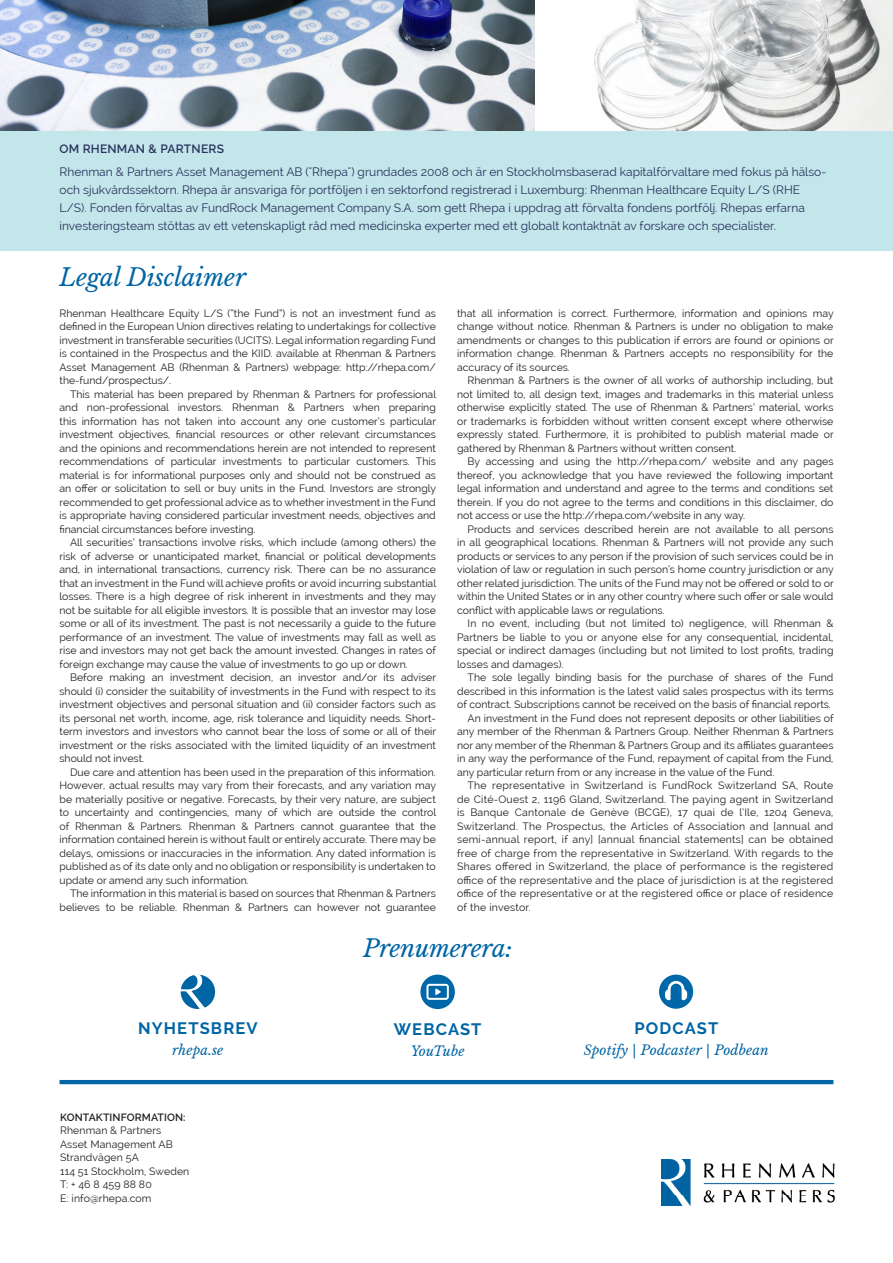
<style>
.page{position:relative;width:893px;height:1263px;background:#fff}
.page>*{position:absolute;margin:0;border:0;box-sizing:border-box;transform-origin:0 0}
.t1{font:italic 24px "Libre Baskerville";letter-spacing:-.005em;color:#0065a4}
.t2{font:700 16.5px "Raleway";letter-spacing:.07em;color:#0065a4}
.t3{font:italic 13.5px "Libre Baskerville";letter-spacing:.01em;color:#0065a4}
.t4{font:italic 13.5px "Libre Baskerville";letter-spacing:-.025em;color:#0065a4}
.t5{font:12px/18px "Raleway";color:#29325e}
.t6{font:600 12px "Raleway";letter-spacing:.02em;color:#29325e}
.Brödtext_7pt_Legal_Discl__Indrag{font:10.5px/13.5px "Raleway";color:#231f20;text-align:justify}
.Brödtext_7_pt_Legal_Disclaimer_ej_indrag{font:10.5px/13.5px "Raleway";color:#231f20;text-align:justify}
.t7{font:600 10.5px "Raleway";letter-spacing:.01em;color:#231f20}
</style>
<div class="page">
<div style="left:0;top:98px;width:893px;height:153px;background:#c3e6ea"></div>
<img style="left:0;top:0;width:893px;height:130px">
<hr style="left:60px;top:1080px;width:773px;height:4px;background:#0065a4">
<img style="left:662px;top:1159px;width:172px;height:46px">
<svg style="left:181px;top:974px;width:34px;height:35px"></svg>
<div style="left:659px;top:974px;width:34px;height:35px;background:#0068a8;border-radius:50%"></div>
<svg style="left:665px;top:981px;width:22px;height:19px"></svg>
<div style="left:420px;top:974px;width:35px;height:35px;background:#0068a8;border-radius:50%"></div>
<svg style="left:426px;top:984px;width:23px;height:16px"></svg>
<p class="t6" style="left:60px;top:142px;width:166px">OM RHENMAN &amp; PARTNERS</p>
<p class="t5" style="left:60px;top:162px;width:768px">Rhenman &amp; Partners Asset Management AB ("Rhepa") grundades 2008 och är en Stockholmsbaserad kapitalförvaltare med fokus på hälso&shy;och sjukvårdssektorn. Rhepa är ansvariga för portföljen i en sektorfond registrerad i Luxemburg: Rhenman Healthcare Equity L/S (RHE L/S). Fonden förvaltas av FundRock Management Company S.A. som gett Rhepa i uppdrag att förvalta fondens portfölj. Rhepas erfarna investeringsteam stöttas av ett vetenskapligt råd med medicinska experter med ett globalt kontaktnät av forskare och specialister.</p>
<p class="t1" style="left:60px;top:263px;width:188px">Legal Disclaimer</p>
<p class="Brödtext_7_pt_Legal_Disclaimer_ej_indrag" style="left:60px;top:306px;width:378px">Rhenman Healthcare Equity L/S (“the Fund”) is not an investment fund as defined in the European Union directives relating to undertakings for collective investment in transferable securities (UCITS). Legal information regarding Fund is contained in the Prospectus and the KIID. available at Rhenman &amp; Partners Asset Management AB (Rhenman &amp; Partners) webpage: http://rhepa.com/ the-fund/prospectus/.</p>
<p class="Brödtext_7pt_Legal_Discl__Indrag" style="left:60px;top:387px;width:378px;text-indent:10px">This material has been prepared by Rhenman &amp; Partners for professional and non-professional investors. Rhenman &amp; Partners when preparing this information has not taken into account any one customer’s particular investment objectives, financial resources or other relevant circumstances and the opinions and recommendations herein are not intended to represent recommendations of particular investments to particular customers. This material is for informational purposes only and should not be construed as an offer or solicitation to sell or buy units in the Fund. Investors are strongly recommended to get professional advice as to whether investment in the Fund is appropriate having considered particular investment needs, objectives and financial circumstances before investing.</p>
<p class="Brödtext_7pt_Legal_Discl__Indrag" style="left:60px;top:536px;width:378px;text-indent:10px">All securities’ transactions involve risks, which include (among others) the risk of adverse or unanticipated market, financial or political developments and, in international transactions, currency risk. There can be no assurance that an investment in the Fund will achieve profits or avoid incurring substantial losses. There is a high degree of risk inherent in investments and they may not be suitable for all eligible investors. It is possible that an investor may lose some or all of its investment. The past is not necessarily a guide to the future performance of an investment. The value of investments may fall as well as rise and investors may not get back the amount invested. Changes in rates of foreign exchange may cause the value of investments to go up or down.</p>
<p class="Brödtext_7pt_Legal_Discl__Indrag" style="left:60px;top:671px;width:378px;text-indent:10px">Before making an investment decision, an investor and/or its adviser should (i) consider the suitability of investments in the Fund with respect to its investment objectives and personal situation and (ii) consider factors such as its personal net worth, income, age, risk tolerance and liquidity needs. Short&shy;term investors and investors who cannot bear the loss of some or all of their investment or the risks associated with the limited liquidity of an investment should not invest.</p>
<p class="Brödtext_7pt_Legal_Discl__Indrag" style="left:60px;top:765px;width:378px;text-indent:10px">Due care and attention has been used in the preparation of this information.<br>However, actual results may vary from their forecasts, and any variation may be materially positive or negative. Forecasts, by their very nature, are subject to uncertainty and contingencies, many of which are outside the control of Rhenman &amp; Partners. Rhenman &amp; Partners cannot guarantee that the information contained herein is without fault or entirely accurate. There may be delays, omissions or inaccuracies in the information. Any dated information is published as of its date only and no obligation or responsibility is undertaken to update or amend any such information.</p>
<p class="Brödtext_7pt_Legal_Discl__Indrag" style="left:60px;top:887px;width:378px;text-align:right">The information in this material is based on sources that Rhenman &amp; Partners believes to be reliable. Rhenman &amp; Partners can however not guarantee</p>
<p class="Brödtext_7pt_Legal_Discl__Indrag" style="left:457px;top:306px;width:378px">that all information is correct. Furthermore, information and opinions may change without notice. Rhenman &amp; Partners is under no obligation to make amendments or changes to this publication if errors are found or opinions or information change. Rhenman &amp; Partners accepts no responsibility for the accuracy of its sources.</p>
<p class="Brödtext_7pt_Legal_Discl__Indrag" style="left:457px;top:374px;width:378px;text-indent:10px">Rhenman &amp; Partners is the owner of all works of authorship including, but not limited to, all design text, images and trademarks in this material unless otherwise explicitly stated. The use of Rhenman &amp; Partners’ material, works or trademarks is forbidden without written consent except where otherwise expressly stated. Furthermore, it is prohibited to publish material made or gathered by Rhenman &amp; Partners without written consent.</p>
<p class="Brödtext_7pt_Legal_Discl__Indrag" style="left:457px;top:455px;width:378px;text-indent:10px">By accessing and using the http://rhepa.com/ website and any pages thereof, you acknowledge that you have reviewed the following important legal information and understand and agree to the terms and conditions set therein. If you do not agree to the terms and conditions in this disclaimer, do not access or use the http://rhepa.com/website in any way.</p>
<p class="Brödtext_7pt_Legal_Discl__Indrag" style="left:457px;top:522px;width:378px;text-indent:10px">Products and services described herein are not available to all persons in all geographical locations. Rhenman &amp; Partners will not provide any such products or services to any person if the provision of such services could be in violation of law or regulation in such person’s home country jurisdiction or any other related jurisdiction. The units of the Fund may not be offered or sold to or within the United States or in any other country where such offer or sale would conflict with applicable laws or regulations.</p>
<p class="Brödtext_7pt_Legal_Discl__Indrag" style="left:457px;top:617px;width:378px;text-indent:10px">In no event, including (but not limited to) negligence, will Rhenman &amp; Partners be liable to you or anyone else for any consequential, incidental, special or indirect damages (including but not limited to lost profits, trading losses and damages).</p>
<p class="Brödtext_7pt_Legal_Discl__Indrag" style="left:457px;top:671px;width:378px;text-indent:10px">The sole legally binding basis for the purchase of shares of the Fund described in this information is the latest valid sales prospectus with its terms of contract. Subscriptions cannot be received on the basis of financial reports.</p>
<p class="Brödtext_7pt_Legal_Discl__Indrag" style="left:457px;top:711px;width:378px;text-indent:10px">An investment in the Fund does not represent deposits or other liabilities of any member of the Rhenman &amp; Partners Group. Neither Rhenman &amp; Partners nor any member of the Rhenman &amp; Partners Group and its affiliates guarantees in any way the performance of the Fund, repayment of capital from the Fund, any particular return from or any increase in the value of the Fund.</p>
<p class="Brödtext_7pt_Legal_Discl__Indrag" style="left:457px;top:779px;width:378px;text-indent:10px">The representative in Switzerland is FundRock Switzerland SA, Route de Cité-Ouest 2, 1196 Gland, Switzerland. The paying agent in Switzerland is Banque Cantonale de Genève (BCGE), 17 quai de l’Ile, 1204 Geneva, Switzerland. The Prospectus, the Articles of Association and [annual and semi-annual report, if any] [annual financial statements] can be obtained free of charge from the representative in Switzerland. With regards to the Shares offered in Switzerland, the place of performance is the registered office of the representative and the place of jurisdiction is at the registered office of the representative or at the registered office or place of residence of the investor.</p>
<p class="t2" style="left:138px;top:1018px;width:121px">NYHETSBREV</p>
<p class="t3" style="left:172px;top:1041px;width:53px">rhepa.se</p>
<p class="t7" style="left:60px;top:1111px;width:127px">KONTAKTINFORMATION:</p>
<p class="Brödtext_7pt_Legal_Discl__Indrag" style="left:60px;top:1124px;width:103px">Rhenman &amp; Partners</p>
<p class="Brödtext_7pt_Legal_Discl__Indrag" style="left:60px;top:1137px;width:114px">Asset Management AB</p>
<p class="Brödtext_7pt_Legal_Discl__Indrag" style="left:60px;top:1151px;width:80px">Strandvägen 5A</p>
<p class="Brödtext_7pt_Legal_Discl__Indrag" style="left:60px;top:1164px;width:131px">114 51 Stockholm, Sweden</p>
<p class="Brödtext_7pt_Legal_Discl__Indrag" style="left:60px;top:1178px;width:93px">T: + 46 8 459 88 80</p>
<p class="Brödtext_7pt_Legal_Discl__Indrag" style="left:60px;top:1191px;width:93px">E: info@rhepa.com</p>
<p class="t1" style="left:363px;top:933px;width:151px">Prenumerera:</p>
<p class="t2" style="left:394px;top:1020px;width:89px">WEBCAST</p>
<p class="t4" style="left:411px;top:1043px;width:55px">YouTube</p>
<p class="t2" style="left:634px;top:1018px;width:85px">PODCAST</p>
<p class="t3" style="left:584px;top:1041px;width:186px">Spotify | Podcaster | Podbean</p>
</div>
